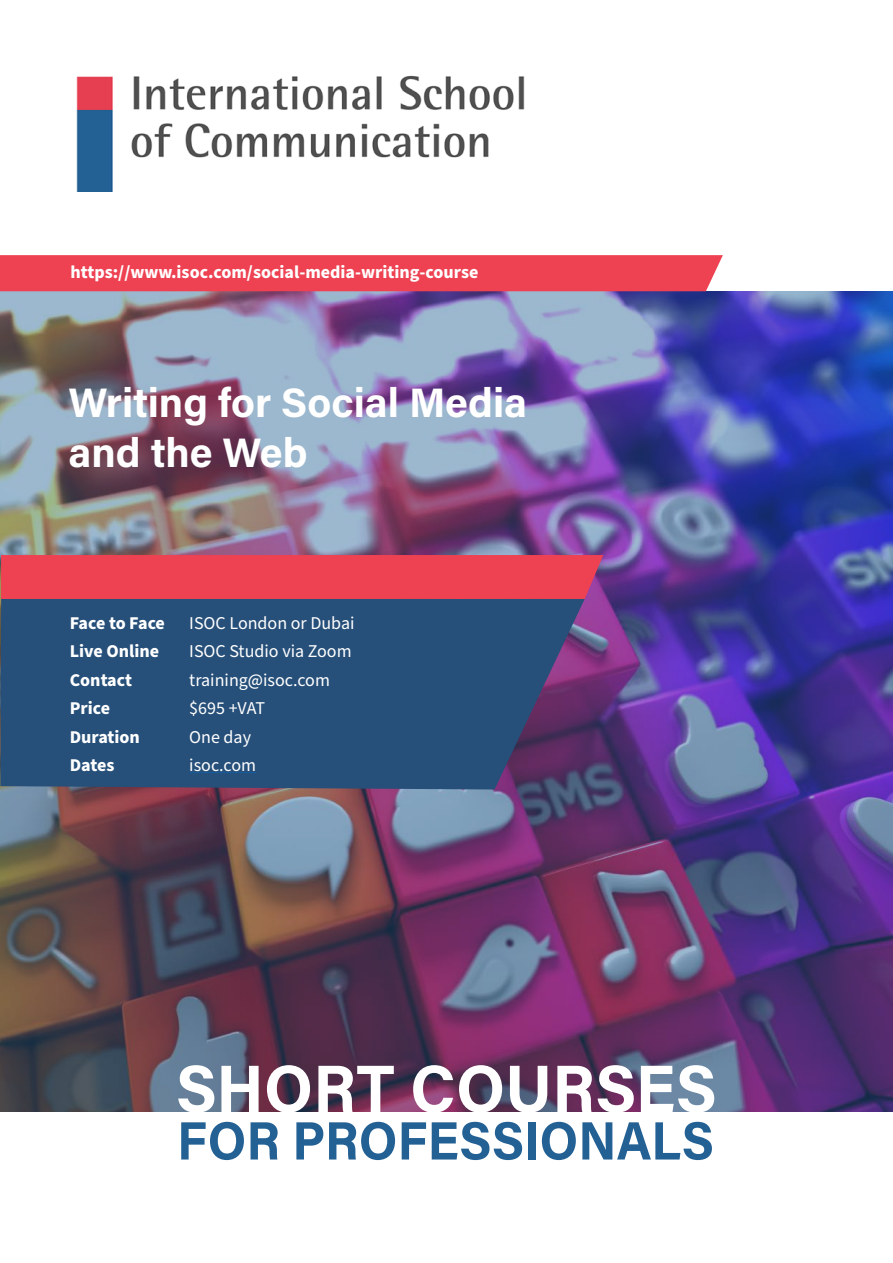
<style>
.page{position:relative;width:893px;height:1263px;background:#fff}
.page>*{position:absolute;margin:0;border:0;box-sizing:border-box;transform-origin:0 0}
.t1{font:700 67.05px "Acumin Pro";color:#fff;scale:.96 1}
.t2{font:700 54px "Acumin Pro";color:#236195;scale:.94 1}
.ISOC_cover_title{font:700 41.1px/49.3px "Acumin Pro";color:#fff}
.ISOC_addresses{font:700 18px "Source Sans Pro";color:#fff}
.ISOC_addresses-2{font:18px "Source Sans Pro";color:#fff}
.ISOC_addresses-3{font:700 18px "Source Sans Pro";letter-spacing:-.03em;color:#fff}
</style>
<div class="page">
<img style="left:0;top:291px;width:893px;height:821px">
<img style="left:76px;top:75px;width:449px;height:117px">
<div style="left:0;top:255px;width:723px;height:36px;background:#ee4252"></div>
<svg style="left:0;top:598px;width:585px;height:191px;background:#2b4c77"></svg>
<div style="left:1px;top:555px;width:602px;height:44px;background:#ee4252"></div>
<hr style="left:189px;top:772px;width:67px;height:1px;background:#175d9e">
<p class="ISOC_addresses" style="left:71px;top:260px;width:409px">https://www.isoc.com/social-media-writing-course</p>
<p class="ISOC_cover_title" style="left:69px;top:377px;width:460px">Writing for Social Media and the Web</p>
<p class="ISOC_addresses-3" style="left:70px;top:610px;width:97px">Face to Face</p>
<p class="ISOC_addresses-2" style="left:189px;top:611px;width:167px">ISOC London or Dubai</p>
<p class="ISOC_addresses" style="left:70px;top:639px;width:91px">Live Online</p>
<p class="ISOC_addresses-2" style="left:189px;top:639px;width:164px">ISOC Studio via Zoom</p>
<p class="ISOC_addresses" style="left:70px;top:667px;width:64px">Contact</p>
<p class="ISOC_addresses-2" style="left:189px;top:668px;width:142px">training@isoc.com</p>
<p class="ISOC_addresses" style="left:70px;top:696px;width:42px">Price</p>
<p class="ISOC_addresses-2" style="left:189px;top:696px;width:77px">$695 +VAT</p>
<p class="ISOC_addresses" style="left:70px;top:724px;width:72px">Duration</p>
<p class="ISOC_addresses-2" style="left:189px;top:725px;width:63px">One day</p>
<p class="ISOC_addresses" style="left:70px;top:753px;width:46px">Dates</p>
<p class="ISOC_addresses-2" style="left:189px;top:753px;width:68px">isoc.com</p>
<h1 class="t1" style="left:176px;top:1041px;width:565px">SHORT COURSES</h1>
<h2 class="t2" style="left:177px;top:1103px;width:573px">FOR PROFESSIONALS</h2>
</div>
